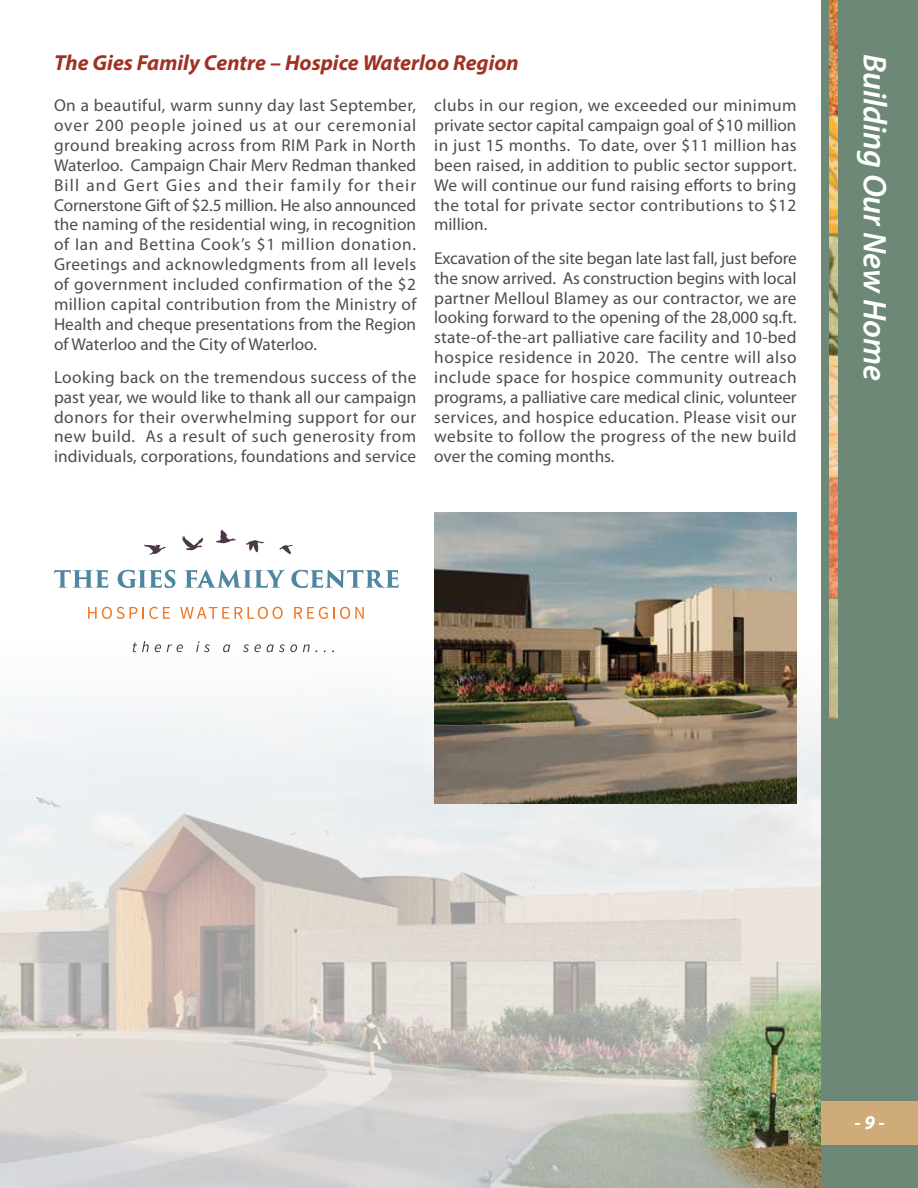
<style>
.page{position:relative;width:918px;height:1188px;background:#fff}
.page>*{position:absolute;margin:0;border:0;box-sizing:border-box;transform-origin:0 0}
.t1{font:italic 600 33px "Myriad Pro";letter-spacing:-.005em;color:#fff}
.t2{font:italic 700 21.75px "Myriad Pro";color:#a03123}
.t3{font:italic 700 19.5px "Myriad Pro";color:#fff}
.t4{font:17.25px/19.8px "Myriad Pro";letter-spacing:.005em;color:#4d4d4f;text-align:justify}
</style>
<div class="page">
<img style="left:0;top:622px;width:821px;height:566px">
<img style="left:657px;top:966px;width:164px;height:222px">
<div style="left:821px;top:0;width:97px;height:1188px;background:#6e8878"></div>
<div style="left:821px;top:1102px;width:97px;height:43px;background:#cfab7a"></div>
<img style="left:829px;top:0;width:9px;height:718px">
<svg style="left:246px;top:540px;width:18px;height:12px"></svg>
<svg style="left:279px;top:545px;width:14px;height:9px"></svg>
<svg style="left:216px;top:530px;width:20px;height:13px"></svg>
<svg style="left:182px;top:536px;width:21px;height:14px"></svg>
<svg style="left:144px;top:545px;width:23px;height:10px"></svg>
<svg style="left:88px;top:607px;width:49px;height:12px"></svg>
<svg style="left:143px;top:607px;width:27px;height:12px"></svg>
<svg style="left:180px;top:607px;width:49px;height:12px"></svg>
<svg style="left:235px;top:607px;width:48px;height:12px"></svg>
<svg style="left:294px;top:607px;width:70px;height:12px"></svg>
<svg style="left:133px;top:641px;width:16px;height:11px"></svg>
<svg style="left:155px;top:644px;width:6px;height:8px"></svg>
<svg style="left:167px;top:644px;width:16px;height:8px"></svg>
<svg style="left:196px;top:641px;width:14px;height:11px"></svg>
<svg style="left:223px;top:644px;width:7px;height:8px"></svg>
<svg style="left:243px;top:644px;width:18px;height:8px"></svg>
<svg style="left:267px;top:644px;width:30px;height:8px"></svg>
<svg style="left:303px;top:644px;width:14px;height:8px"></svg>
<svg style="left:54px;top:570px;width:54px;height:18px"></svg>
<svg style="left:118px;top:570px;width:57px;height:18px"></svg>
<svg style="left:185px;top:570px;width:100px;height:18px"></svg>
<svg style="left:291px;top:570px;width:108px;height:18px"></svg>
<img style="left:434px;top:513px;width:362px;height:291px">
<p class="t2" style="left:54px;top:49px;width:466px">The Gies Family Centre – Hospice Waterloo Region</p>
<p class="t4" style="left:54px;top:96px;width:364px">On a beautiful, warm sunny day last September, over 200 people joined us at our ceremonial ground breaking across from RIM Park in North Waterloo. Campaign Chair Merv Redman thanked Bill and Gert Gies and their family for their Cornerstone Gift of $2.5 million. He also announced the naming of the residential wing, in recognition of Ian and Bettina Cook’s $1 million donation.<br>Greetings and acknowledgments from all levels of government included confirmation of the $2 million capital contribution from the Ministry of Health and cheque presentations from the Region of Waterloo and the City of Waterloo.</p>
<p class="t4" style="left:54px;top:368px;width:364px">Looking back on the tremendous success of the past year, we would like to thank all our campaign donors for their overwhelming support for our new build. As a result of such generosity from individuals, corporations, foundations and service</p>
<p class="t4" style="left:434px;top:96px;width:364px">clubs in our region, we exceeded our minimum private sector capital campaign goal of $10 million in just 15 months. To date, over $11 million has been raised, in addition to public sector support.<br>We will continue our fund raising efforts to bring the total for private sector contributions to $12 million.</p>
<p class="t4" style="left:434px;top:248px;width:364px">Excavation of the site began late last fall, just before the snow arrived. As construction begins with local partner Melloul Blamey as our contractor, we are looking forward to the opening of the 28,000 sq.ft. state-of-the-art palliative care facility and 10-bed hospice residence in 2020. The centre will also include space for hospice community outreach programs, a palliative care medical clinic, volunteer services, and hospice education. Please visit our website to follow the progress of the new build over the coming months.</p>
<h1 class="t1" style="left:896px;top:54px;width:328px;rotate:90deg">Building Our New Home</h1>
<p class="t3" style="left:854px;top:1110px;width:32px">- 9 -</p>
</div>
